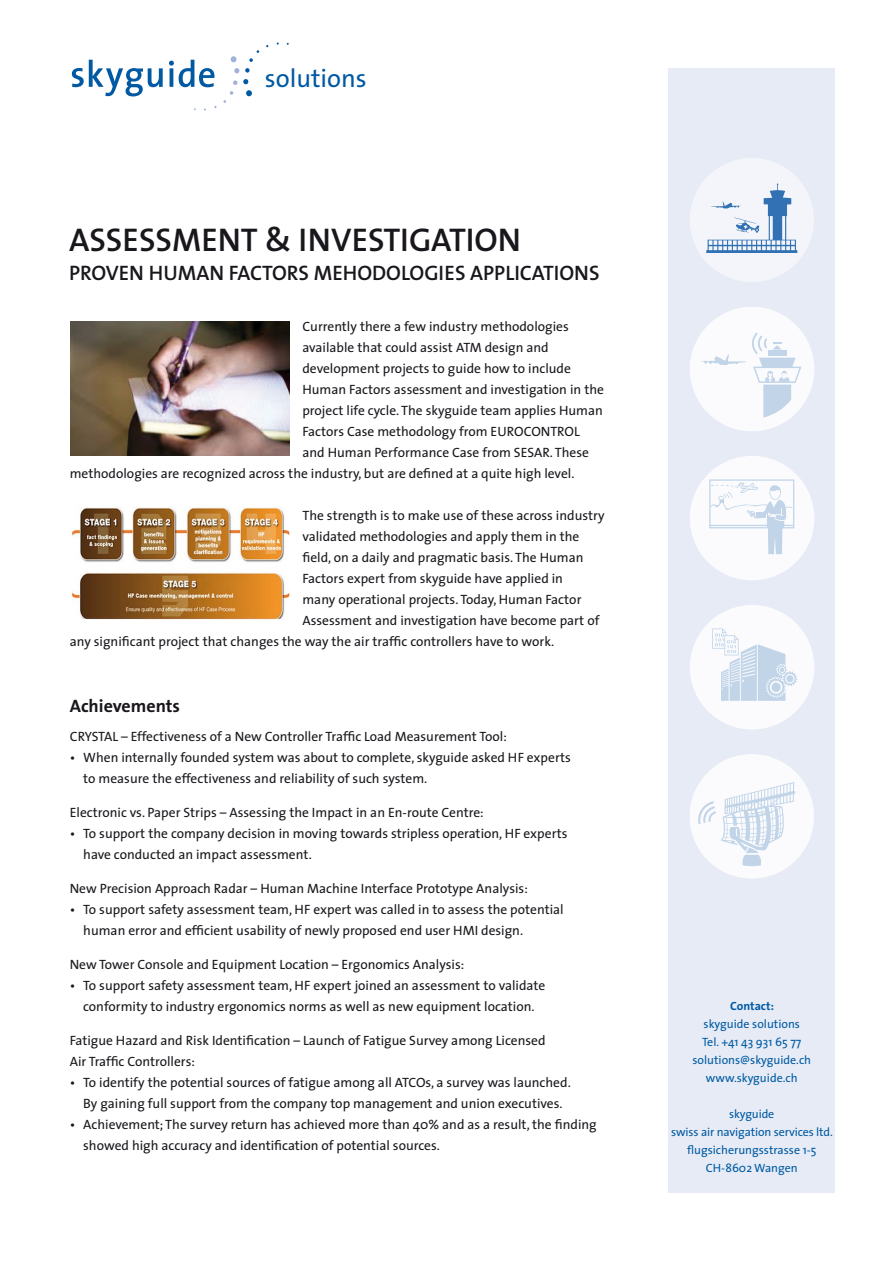
<style>
.page{position:relative;width:893px;height:1263px;background:#fff}
.page>*{position:absolute;margin:0;border:0;box-sizing:border-box;transform-origin:0 0}
.t1{font:600 33px "The Sans";color:#1a171c}
.t2{font:25.65px "The Sans B5 Plain";color:#0059a2}
.t3{font:600 21px "The Sans";color:#1a171c}
.intro{font:700 18px "The Sans";color:#1a171c}
.texte{font:13.5px/21px "The Sans";color:#1a171c}
.t4{font:12px "The Sans";color:#005aa2}
.t5{font:700 12px "The Sans";color:#005aa2}
</style>
<div class="page">
<div style="left:668px;top:68px;width:167px;height:1125px;background:#e6ebf6"></div>
<div style="left:690px;top:158px;width:124px;height:124px;background:#f3f5fa;border-radius:50%"></div>
<svg style="left:706px;top:183px;width:91px;height:70px"></svg>
<svg style="left:690px;top:307px;width:124px;height:124px;background:#f2f5fa"></svg>
<svg style="left:690px;top:456px;width:124px;height:124px;background:#f3f6fa"></svg>
<svg style="left:690px;top:778px;width:122px;height:100px"></svg>
<svg style="left:246px;top:90px;width:6px;height:6px"></svg>
<svg style="left:243px;top:79px;width:5px;height:5px"></svg>
<svg style="left:245px;top:68px;width:5px;height:5px"></svg>
<svg style="left:249px;top:50px;width:10px;height:12px"></svg>
<svg style="left:231px;top:56px;width:6px;height:6px"></svg>
<svg style="left:234px;top:68px;width:5px;height:5px"></svg>
<svg style="left:233px;top:80px;width:4px;height:5px"></svg>
<svg style="left:223px;top:91px;width:10px;height:12px"></svg>
<svg style="left:72px;top:60px;width:91px;height:36px"></svg>
<svg style="left:169px;top:60px;width:45px;height:27px"></svg>
<svg style="left:690px;top:754px;width:124px;height:124px;background:#eff3f8"></svg>
<svg style="left:690px;top:605px;width:124px;height:124px;background:#edf1f8"></svg>
<img style="left:71px;top:321px;width:219px;height:135px">
<img style="left:71px;top:507px;width:219px;height:113px">
<p class="t2" style="left:265px;top:64px;width:104px">solutions</p>
<p class="t1" style="left:69px;top:213px;width:453px">ASSESSMENT &amp; INVESTIGATION</p>
<p class="t3" style="left:69px;top:255px;width:532px">PROVEN HUMAN FACTORS MEHODOLOGIES APPLICATIONS</p>
<p class="texte" style="left:302px;top:315px;width:268px">Currently there a few industry methodologies</p>
<p class="texte" style="left:302px;top:336px;width:248px">available that could assist ATM design and</p>
<p class="texte" style="left:302px;top:357px;width:270px">development projects to guide how to include</p>
<p class="texte" style="left:302px;top:378px;width:303px">Human Factors assessment and investigation in the</p>
<p class="texte" style="left:302px;top:399px;width:302px">project life cycle. The skyguide team applies Human</p>
<p class="texte" style="left:302px;top:420px;width:279px">Factors Case methodology from EUROCONTROL</p>
<p class="texte" style="left:302px;top:441px;width:288px">and Human Performance Case from SESAR. These</p>
<p class="texte" style="left:70px;top:462px;width:506px">methodologies are recognized across the industry, but are defined at a quite high level.</p>
<p class="texte" style="left:302px;top:504px;width:304px">The strength is to make use of these across industry</p>
<p class="texte" style="left:302px;top:525px;width:279px">validated methodologies and apply them in the</p>
<p class="texte" style="left:302px;top:546px;width:283px">field, on a daily and pragmatic basis. The Human</p>
<p class="texte" style="left:302px;top:567px;width:262px">Factors expert from skyguide have applied in</p>
<p class="texte" style="left:302px;top:588px;width:280px">many operational projects. Today, Human Factor</p>
<p class="texte" style="left:302px;top:609px;width:299px">Assessment and investigation have become part of</p>
<p class="texte" style="left:70px;top:630px;width:486px">any significant project that changes the way the air traffic controllers have to work.</p>
<p class="intro" style="left:70px;top:691px;width:112px">Achievements</p>
<p class="texte" style="left:70px;top:726px;width:439px">CRYSTAL – Effectiveness of a New Controller Traffic Load Measurement Tool:</p>
<p class="texte" style="left:70px;top:747px;width:502px">• When internally founded system was about to complete, skyguide asked HF experts</p>
<p class="texte" style="left:83px;top:768px;width:346px">to measure the effectiveness and reliability of such system.</p>
<p class="texte" style="left:70px;top:802px;width:415px">Electronic vs. Paper Strips – Assessing the Impact in an En-route Centre:</p>
<p class="texte" style="left:83px;top:823px;width:486px;text-indent:-14px">• To support the company decision in moving towards stripless operation, HF experts have conducted an impact assessment.</p>
<p class="texte" style="left:70px;top:877px;width:460px">New Precision Approach Radar – Human Machine Interface Prototype Analysis:</p>
<p class="texte" style="left:70px;top:898px;width:495px">• To support safety assessment team, HF expert was called in to assess the potential</p>
<p class="texte" style="left:83px;top:919px;width:441px">human error and efficient usability of newly proposed end user HMI design.</p>
<p class="texte" style="left:70px;top:953px;width:396px">New Tower Console and Equipment Location – Ergonomics Analysis:</p>
<p class="texte" style="left:70px;top:974px;width:477px">• To support safety assessment team, HF expert joined an assessment to validate</p>
<p class="texte" style="left:83px;top:995px;width:453px">conformity to industry ergonomics norms as well as new equipment location.</p>
<p class="texte" style="left:70px;top:1029px;width:477px">Fatigue Hazard and Risk Identification – Launch of Fatigue Survey among Licensed<br>Air Traffic Controllers:</p>
<p class="texte" style="left:70px;top:1071px;width:502px">• To identify the potential sources of fatigue among all ATCOs, a survey was launched.</p>
<p class="texte" style="left:83px;top:1092px;width:481px">By gaining full support from the company top management and union executives.</p>
<p class="texte" style="left:70px;top:1113px;width:529px">• Achievement; The survey return has achieved more than 40% and as a result, the finding</p>
<p class="texte" style="left:83px;top:1134px;width:358px">showed high accuracy and identification of potential sources.</p>
<p class="t5" style="left:730px;top:996px;width:45px">Contact:</p>
<p class="t4" style="left:704px;top:1014px;width:98px">skyguide solutions</p>
<p class="t4" style="left:702px;top:1032px;width:101px">Tel. +41 43 931 65 77</p>
<p class="t4" style="left:692px;top:1050px;width:120px">solutions@skyguide.ch</p>
<p class="t4" style="left:706px;top:1068px;width:93px">www.skyguide.ch</p>
<p class="t4" style="left:729px;top:1104px;width:47px">skyguide</p>
<p class="t4" style="left:671px;top:1122px;width:163px">swiss air navigation services ltd.</p>
<p class="t4" style="left:687px;top:1140px;width:131px">flugsicherungsstrasse 1-5</p>
<p class="t4" style="left:706px;top:1158px;width:94px">CH-8602 Wangen</p>
</div>
